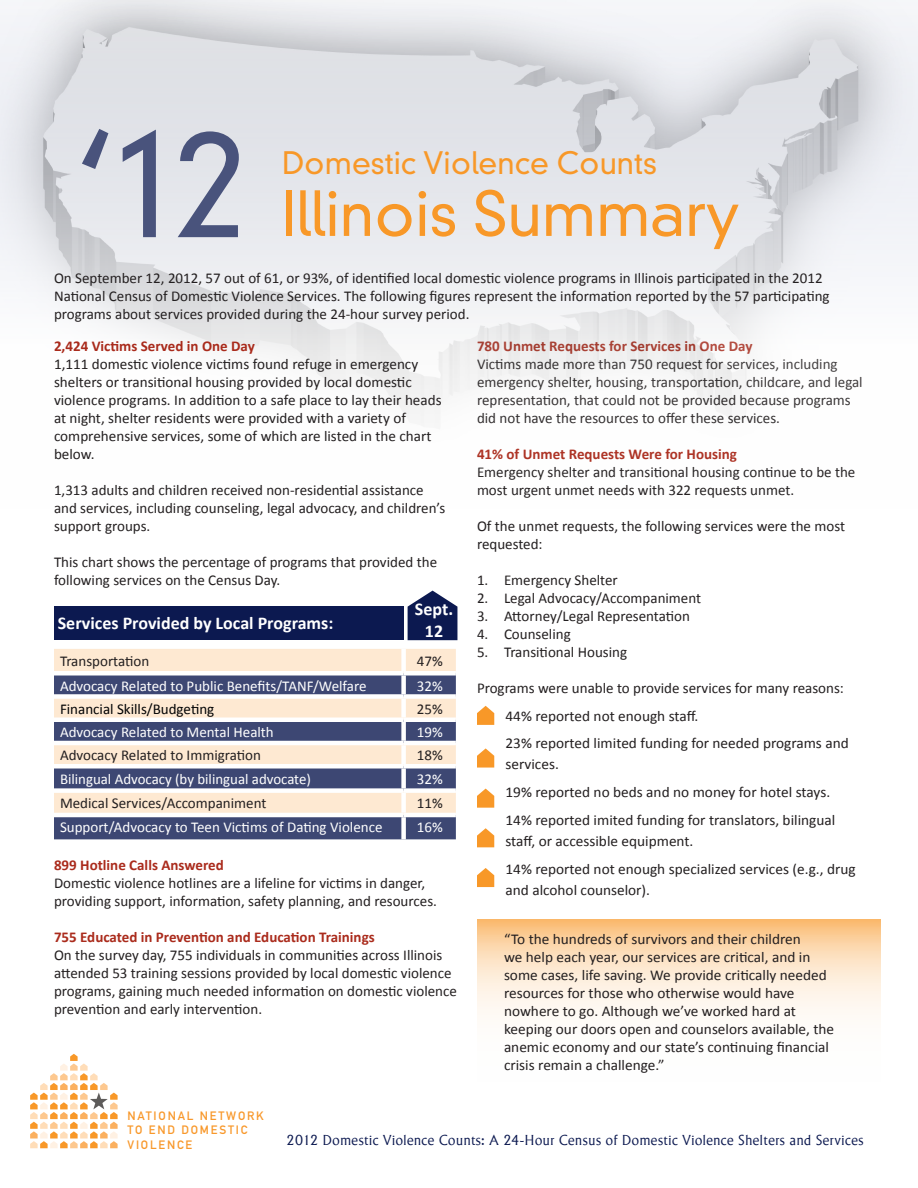
<style>
.page{position:relative;width:918px;height:1188px;background:#fff}
.page>*{position:absolute;margin:0;border:0;box-sizing:border-box;transform-origin:0 0}
.t1{font:300 142.5px "DIN Neuzeit Grotesk Std";color:#49537c}
.t2{font:300 60px "DIN Neuzeit Grotesk Std";color:#f89828}
.t3{font:300 30px "DIN Neuzeit Grotesk Std";color:#f89828}
.t4{font:700 18px "Calibri";color:#fff}
.t5{font:15px/18px "Calibri";color:#231f20}
.t6{font:15px "Calibri";color:#fff}
.t7{font:700 15px "Calibri";color:#aa2b1c}
.t8{font:300 15px "Adelon";letter-spacing:-.005em;color:#0c1950}
.t9{font:15px "Calibri";color:#020304}
.t10{font:12px/14.4px "DIN Mittelschrift Std";letter-spacing:.15em;color:#f8982b}
</style>
<div class="page">
<svg style="left:477px;top:919px;width:403px;height:96px"></svg>
<div style="left:54px;top:607px;width:350px;height:33px;background:#0c1950"></div>
<div style="left:54px;top:649px;width:402px;height:22px;background:#fee9d2"></div>
<svg style="left:54px;top:676px;width:402px;height:163px;fill:#3d4773"></svg>
<div style="left:401px;top:649px;width:5px;height:22px;background:#fff"></div>
<div style="left:401px;top:676px;width:5px;height:18px;background:#fff"></div>
<div style="left:54px;top:694px;width:350px;height:5px;background:#fff"></div>
<div style="left:404px;top:694px;width:52px;height:5px;background:#fff"></div>
<div style="left:401px;top:699px;width:5px;height:19px;background:#fff"></div>
<hr style="left:54px;top:718px;width:350px;height:4px;background:#fff">
<hr style="left:404px;top:718px;width:52px;height:4px;background:#fff">
<div style="left:401px;top:722px;width:5px;height:19px;background:#fff"></div>
<hr style="left:54px;top:741px;width:350px;height:4px;background:#fff">
<hr style="left:404px;top:741px;width:52px;height:4px;background:#fff">
<div style="left:401px;top:745px;width:5px;height:19px;background:#fff"></div>
<div style="left:54px;top:764px;width:350px;height:5px;background:#fff"></div>
<div style="left:404px;top:764px;width:52px;height:5px;background:#fff"></div>
<div style="left:401px;top:769px;width:5px;height:19px;background:#fff"></div>
<div style="left:54px;top:788px;width:350px;height:5px;background:#fff"></div>
<div style="left:404px;top:788px;width:52px;height:5px;background:#fff"></div>
<div style="left:401px;top:793px;width:5px;height:20px;background:#fff"></div>
<hr style="left:54px;top:813px;width:350px;height:4px;background:#fff">
<hr style="left:404px;top:813px;width:52px;height:4px;background:#fff">
<div style="left:401px;top:817px;width:5px;height:22px;background:#fff"></div>
<svg style="left:408px;top:591px;width:49px;height:49px"></svg>
<svg style="left:0;top:0;width:918px;height:351px"></svg>
<svg style="left:30px;top:1054px;width:88px;height:94px"></svg>
<svg style="left:477px;top:748px;width:17px;height:20px"></svg>
<svg style="left:477px;top:789px;width:17px;height:19px"></svg>
<svg style="left:477px;top:828px;width:17px;height:19px"></svg>
<svg style="left:477px;top:868px;width:17px;height:19px"></svg>
<svg style="left:477px;top:706px;width:17px;height:19px"></svg>
<p class="t1" style="left:74px;top:100px;width:176px">‘12</p>
<p class="t3" style="left:282px;top:145px;width:376px">Domestic Violence Counts</p>
<p class="t2" style="left:282px;top:178px;width:460px">Illinois Summary</p>
<p class="t5" style="left:54px;top:269px;width:777px">On September 12, 2012, 57 out of 61, or 93%, of identified local domestic violence programs in Illinois participated in the 2012<br>National Census of Domestic Violence Services. The following figures represent the information reported by the 57 participating programs about services provided during the 24-hour survey period.</p>
<p class="t7" style="left:54px;top:336px;width:202px">2,424 Victims Served in One Day</p>
<p class="t5" style="left:54px;top:355px;width:389px">1,111 domestic violence victims found refuge in emergency shelters or transitional housing provided by local domestic violence programs. In addition to a safe place to lay their heads at night, shelter residents were provided with a variety of comprehensive services, some of which are listed in the chart below.</p>
<p class="t5" style="left:54px;top:481px;width:393px">1,313 adults and children received non-residential assistance and services, including counseling, legal advocacy, and children’s support groups.</p>
<p class="t5" style="left:54px;top:553px;width:385px">This chart shows the percentage of programs that provided the following services on the Census Day.</p>
<p class="t4" style="left:58px;top:611px;width:277px">Services Provided by Local Programs:</p>
<p class="t4" style="left:415px;top:598px;width:40px">Sept.</p>
<p class="t4" style="left:425px;top:619px;width:20px">12</p>
<p class="t5" style="left:60px;top:652px;width:91px">Transportation</p>
<p class="t5" style="left:417px;top:652px;width:27px">47%</p>
<p class="t6" style="left:60px;top:676px;width:308px">Advocacy Related to Public Benefits/TANF/Welfare</p>
<p class="t6" style="left:417px;top:676px;width:27px">32%</p>
<p class="t9" style="left:60px;top:699px;width:156px">Financial Skills/Budgeting</p>
<p class="t5" style="left:417px;top:700px;width:27px">25%</p>
<p class="t6" style="left:60px;top:723px;width:215px">Advocacy Related to Mental Health</p>
<p class="t6" style="left:417px;top:723px;width:27px">19%</p>
<p class="t5" style="left:60px;top:746px;width:202px">Advocacy Related to Immigration</p>
<p class="t5" style="left:417px;top:746px;width:27px">18%</p>
<p class="t6" style="left:60px;top:769px;width:253px">Bilingual Advocacy (by bilingual advocate)</p>
<p class="t6" style="left:417px;top:769px;width:27px">32%</p>
<p class="t5" style="left:60px;top:794px;width:208px">Medical Services/Accompaniment</p>
<p class="t5" style="left:417px;top:794px;width:27px">11%</p>
<p class="t6" style="left:60px;top:818px;width:324px">Support/Advocacy to Teen Victims of Dating Violence</p>
<p class="t6" style="left:417px;top:818px;width:27px">16%</p>
<p class="t7" style="left:54px;top:856px;width:171px">899 Hotline Calls Answered</p>
<p class="t5" style="left:54px;top:874px;width:384px">Domestic violence hotlines are a lifeline for victims in danger, providing support, information, safety planning, and resources.</p>
<p class="t7" style="left:54px;top:928px;width:322px">755 Educated in Prevention and Education Trainings</p>
<p class="t5" style="left:54px;top:946px;width:405px">On the survey day, 755 individuals in communities across Illinois attended 53 training sessions provided by local domestic violence programs, gaining much needed information on domestic violence prevention and early intervention.</p>
<p class="t7" style="left:477px;top:336px;width:277px">780 Unmet Requests for Services in One Day</p>
<p class="t5" style="left:477px;top:355px;width:387px">Victims made more than 750 request for services, including emergency shelter, housing, transportation, childcare, and legal representation, that could not be provided because programs did not have the resources to offer these services.</p>
<p class="t7" style="left:477px;top:444px;width:262px">41% of Unmet Requests Were for Housing</p>
<p class="t5" style="left:477px;top:463px;width:380px">Emergency shelter and transitional housing continue to be the most urgent unmet needs with 322 requests unmet.</p>
<p class="t5" style="left:477px;top:517px;width:370px">Of the unmet requests, the following services were the most requested:</p>
<p class="t5" style="left:477px;top:571px;width:142px">1. Emergency Shelter</p>
<p class="t5" style="left:477px;top:589px;width:226px">2. Legal Advocacy/Accompaniment</p>
<p class="t5" style="left:477px;top:607px;width:215px">3. Attorney/Legal Representation</p>
<p class="t5" style="left:477px;top:625px;width:95px">4. Counseling</p>
<p class="t5" style="left:477px;top:643px;width:152px">5. Transitional Housing</p>
<p class="t5" style="left:477px;top:679px;width:368px">Programs were unable to provide services for many reasons:</p>
<p class="t5" style="left:506px;top:707px;width:195px">44% reported not enough staff.</p>
<p class="t5" style="left:506px;top:733px;width:345px;line-height:21px">23% reported limited funding for needed programs and services.</p>
<p class="t5" style="left:506px;top:783px;width:326px">19% reported no beds and no money for hotel stays.</p>
<p class="t5" style="left:506px;top:809px;width:331px;line-height:21px">14% reported imited funding for translators, bilingual staff, or accessible equipment.</p>
<p class="t5" style="left:506px;top:858px;width:352px;line-height:21px">14% reported not enough specialized services (e.g., drug and alcohol counselor).</p>
<p class="t5" style="left:504px;top:930px;width:332px">“To the hundreds of survivors and their children<br>we help each year, our services are critical, and in some cases, life saving. We provide critically needed resources for those who otherwise would have nowhere to go. Although we’ve worked hard at keeping our doors open and counselors available, the anemic economy and our state’s continuing financial crisis remain a challenge.”</p>
<p class="t10" style="left:128px;top:1108px;width:138px">NATIONAL NETWORK<br>TO END DOMESTIC<br>VIOLENCE</p>
<p class="t8" style="left:286px;top:1131px;width:579px">2012 Domestic Violence Counts: A 24-Hour Census of Domestic Violence Shelters and Services</p>
</div>
